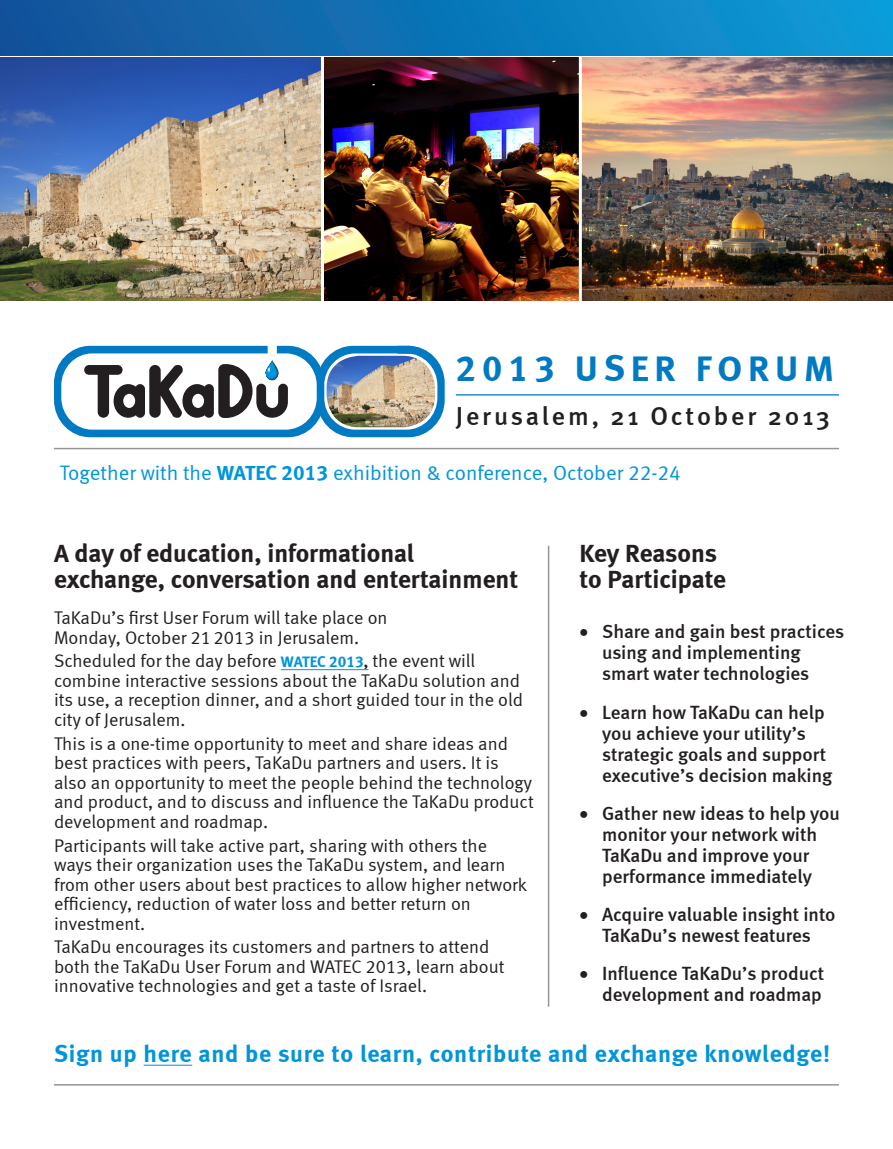
<style>
.page{position:relative;width:893px;height:1149px;background:#fff}
.page>*{position:absolute;margin:0;border:0;box-sizing:border-box;transform-origin:0 0}
.t1{font:36.45px "Meta Bold LF";letter-spacing:.16em;color:#007ac2}
.t2{font:500 26.1px "Meta";letter-spacing:.11em;color:#231f20}
.Heading_1{font:25.5px/25.5px "Meta Bold LF";color:#231f20}
.Heading_1-2{font:24px "Meta Bold LF";letter-spacing:.03em;color:#0095d9}
.t3{font:20.85px "Meta Normal LF";color:#0095d9}
.t4{font:19.2px/21px "Meta Medium LF";color:#231f20}
.t5{font:19.2px "Symbol";color:#231f20}
.t6{font:18.3px/19.5px "Meta Normal LF";color:#231f20}
.t7{font:15.6px "Meta Bold LF";color:#0095d9}
.s1{font-family:"Meta Bold LF"}
.s2{color:#231f20}
</style>
<div class="page">
<img style="left:324px;top:57px;width:255px;height:243px">
<img style="left:0;top:57px;width:321px;height:243px">
<img style="left:582px;top:57px;width:311px;height:243px">
<div style="left:0;top:0;width:893px;height:55px;background:linear-gradient(to right,#145098,#0b9cd8)"></div>
<hr style="left:54px;top:447px;width:785px;height:2px;background:#939598">
<hr style="left:548px;top:545px;width:1px;height:461px;background:#939598">
<hr style="left:281px;top:669px;width:87px;height:1px;background:#0095d9">
<hr style="left:54px;top:1083px;width:785px;height:2px;background:#939598">
<hr style="left:144px;top:1064px;width:48px;height:1px;background:#0095d9">
<hr style="left:456px;top:394px;width:383px;height:1px;background:#007ac2">
<svg style="left:54px;top:346px;width:391px;height:91px"></svg>
<p class="t1" style="left:575px;top:346px;width:102px">USER</p>
<p class="t1" style="left:696px;top:346px;width:140px">FORUM</p>
<p class="t1" style="left:456px;top:346px;width:101px">2013</p>
<p class="t2" style="left:456px;top:401px;width:375px">Jerusalem, 21 October 2013</p>
<p class="t3" style="left:60px;top:460px;width:622px">Together with the <span class="s1">WATEC 2013</span> exhibition &amp; conference, October 22-24</p>
<p class="Heading_1" style="left:54px;top:540px;width:466px">A day of education, informational exchange, conversation and entertainment</p>
<p class="t6" style="left:54px;top:607px;width:335px">TaKaDu s’ first User Forum will take place on<br>Monday, October 212013 in Jerusalem.</p>
<p class="t6" style="left:373px;top:651px;width:104px">the event will</p>
<p class="t6" style="left:54px;top:651px;width:470px">Scheduled for the day before<br>combine interactive sessions about the TaKaDu solution and its use a, reception dinner, and a short guided tour in the old city of Jerusalem.</p>
<p class="t6" style="left:54px;top:733px;width:481px">This is a one-time opportunity to meet and share ideas and best practices with peers, TaKaDu partners and users isIt. also an opportunity to meet the people behind the technology and product, and to discuss and influence the TaKaDu product development and roadmap.</p>
<p class="t6" style="left:54px;top:835px;width:475px">Participants will take active part, sharing with others the ways their organization uses the TaKaDu system, and learn from other users about best practices to allow higher network efficiency, reduction of water loss and better return on investment.</p>
<p class="t6" style="left:54px;top:936px;width:452px">TaKaDu encourages its customers and partners to attend both the TaKaDu User Forum and WATEC 2013, learn about innovative technologies and get a taste of Israel.</p>
<p class="t7" style="left:281px;top:652px;width:89px">WATEC 2013<span class="s2">,</span></p>
<p class="Heading_1" style="left:580px;top:540px;width:148px">Key Reasons to Participate</p>
<p class="t4" style="left:602px;top:621px;width:244px">Share and gain best practices</p>
<p class="t5" style="left:580px;top:619px;width:10px">•</p>
<p class="t5" style="left:580px;top:699px;width:10px">•</p>
<p class="t5" style="left:580px;top:800px;width:10px">•</p>
<p class="t5" style="left:580px;top:901px;width:10px">•</p>
<p class="t5" style="left:580px;top:960px;width:10px">•</p>
<p class="t4" style="left:602px;top:642px;width:209px">using and implementing smart water technologies</p>
<p class="t4" style="left:602px;top:701px;width:224px">Learn how TaKaDu can help</p>
<p class="t4" style="left:602px;top:722px;width:232px">you achieve your utility s’ strategic goals and support executive s’ decision making</p>
<p class="t4" style="left:602px;top:802px;width:239px">Gather new ideas to help you</p>
<p class="t4" style="left:602px;top:823px;width:217px">monitor your network with<br>TaKaDu and improve your performance immediately</p>
<p class="t4" style="left:602px;top:903px;width:235px">Acquire valuable insight into</p>
<p class="t4" style="left:602px;top:924px;width:210px">TaKaDu s’ newest features</p>
<p class="t4" style="left:602px;top:962px;width:224px">Influence TaKaDu s’ product</p>
<p class="t4" style="left:602px;top:983px;width:221px">development and roadmap</p>
<p class="Heading_1-2" style="left:54px;top:1038px;width:778px">Sign up here and be sure to learn, contribute and exchange knowledge!</p>
</div>
